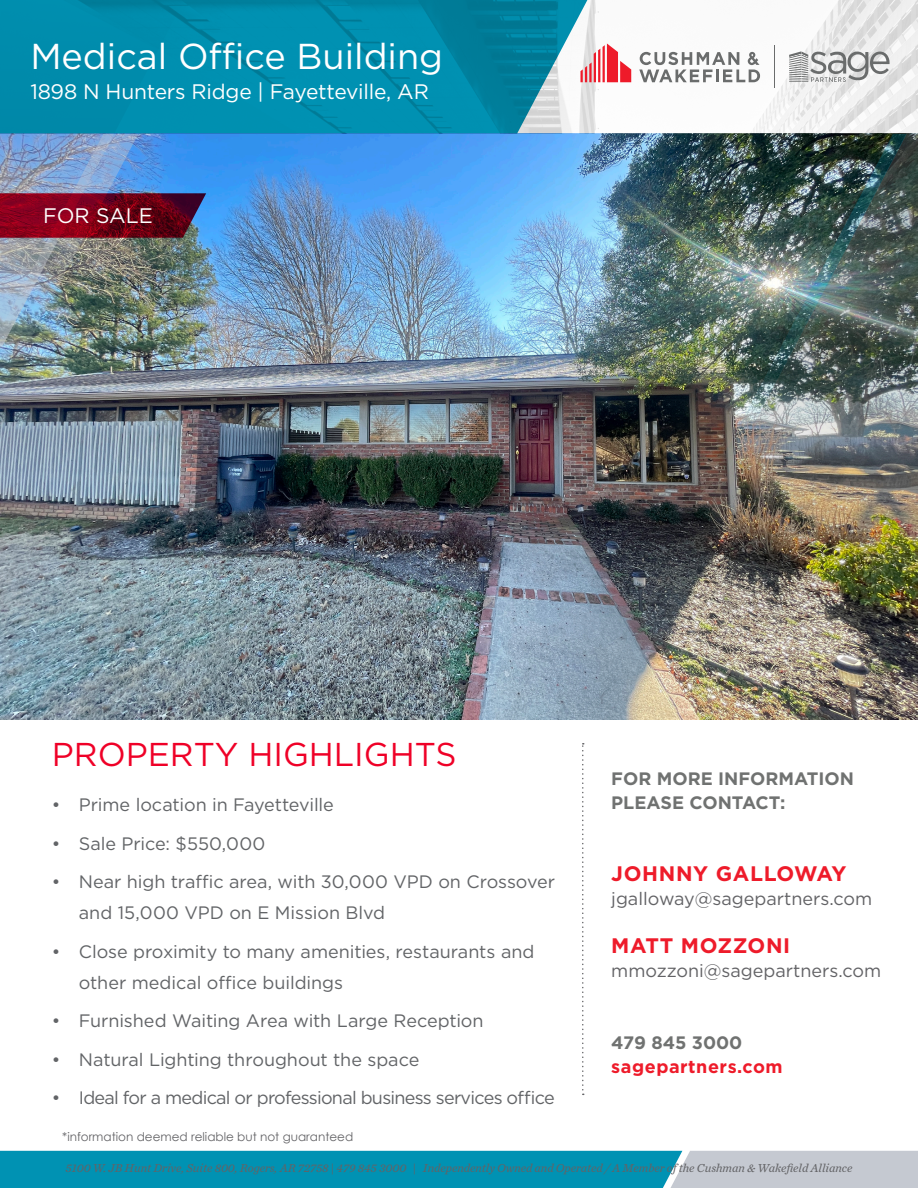
<style>
.page{position:relative;width:918px;height:1188px;background:#fff}
.page>*{position:absolute;margin:0;border:0;box-sizing:border-box;transform-origin:0 0}
.t1{font:36px "Gotham";color:#fff}
.Section_Head_-_red{font:33px "Gotham";color:#ef0027}
.t2{font:21px "Gotham";letter-spacing:-.01em;color:#fff}
.t3{font:700 21px "Gotham";letter-spacing:.03em;color:#ee1b2a}
.t4{font:18px/31.5px "Gotham";letter-spacing:-.005em;color:#626467}
.t5{font:18px "Gotham";letter-spacing:-.04em;color:#626467}
.t6{font:18px "Gotham";color:#636366}
.t7{font:700 18px "Gotham";color:#707271}
.t8{font:700 18px "Gotham";letter-spacing:.03em;color:#ee1b2a}
.t9{font:italic 12px "Chronicle Text G2";color:#636366}
.t10{font:12px "Century Gothic";color:#636366}
</style>
<div class="page">
<img style="left:0;top:0;width:918px;height:719px">
<svg style="left:0;top:1151px;width:918px;height:37px;background:#35a1bb"></svg>
<svg style="left:0;top:0;width:588px;height:134px;background:#0d90ae"></svg>
<img style="left:654px;top:134px;width:264px;height:479px">
<img style="left:702px;top:134px;width:205px;height:363px">
<img style="left:0;top:134px;width:206px;height:268px">
<svg style="left:582px;top:743px;width:2px;height:352px"></svg>
<hr style="left:774px;top:45px;width:1px;height:43px;background:#6a6c6c">
<svg style="left:581px;top:44px;width:50px;height:38px"></svg>
<svg style="left:639px;top:52px;width:121px;height:30px"></svg>
<svg style="left:789px;top:51px;width:101px;height:31px"></svg>
<p class="t1" style="left:30px;top:34px;width:414px">Medical Office Building</p>
<p class="t2" style="left:30px;top:78px;width:400px">1898 N Hunters Ridge | Fayetteville, AR</p>
<p class="t2" style="left:43px;top:203px;width:111px">FOR SALE</p>
<p class="Section_Head_-_red" style="left:52px;top:733px;width:406px">PROPERTY HIGHLIGHTS</p>
<p class="t4" style="left:52px;top:789px;width:284px">• Prime location in Fayetteville</p>
<p class="t4" style="left:52px;top:827px;width:215px">• Sale Price: $550,000</p>
<p class="t4" style="left:79px;top:865px;width:478px;text-indent:-27px">• Near high traffic area, with 30,000 VPD on Crossover and 15,000 VPD on E Mission Blvd</p>
<p class="t4" style="left:79px;top:935px;width:457px;text-indent:-27px">• Close proximity to many amenities, restaurants and other medical office buildings</p>
<p class="t4" style="left:52px;top:1005px;width:433px">• Furnished Waiting Area with Large Reception</p>
<p class="t4" style="left:52px;top:1043px;width:369px">• Natural Lighting throughout the space</p>
<p class="t5" style="left:52px;top:1086px;width:504px">• Ideal for a medical or professional business services office</p>
<p class="t10" style="left:62px;top:1128px;width:293px">*information deemed reliable but not guaranteed</p>
<p class="t7" style="left:611px;top:766px;width:244px">FOR MORE INFORMATION</p>
<p class="t7" style="left:611px;top:790px;width:176px">PLEASE CONTACT:</p>
<p class="t3" style="left:611px;top:859px;width:237px">JOHNNY GALLOWAY</p>
<p class="t6" style="left:611px;top:887px;width:262px">jgalloway@sagepartners.com</p>
<p class="t3" style="left:611px;top:931px;width:181px">MATT MOZZONI</p>
<p class="t6" style="left:611px;top:959px;width:271px">mmozzoni@sagepartners.com</p>
<p class="t7" style="left:611px;top:1030px;width:133px">479 845 3000</p>
<p class="t8" style="left:611px;top:1054px;width:173px">sagepartners.com</p>
<p class="t9" style="left:66px;top:1159px;width:788px">5100 W. JB Hunt Drive, Suite 800, Rogers, AR 72758 | 479 845 3000 | Independently Owned and Operated / A Member of the Cushman &amp; Wakefield Alliance</p>
</div>
